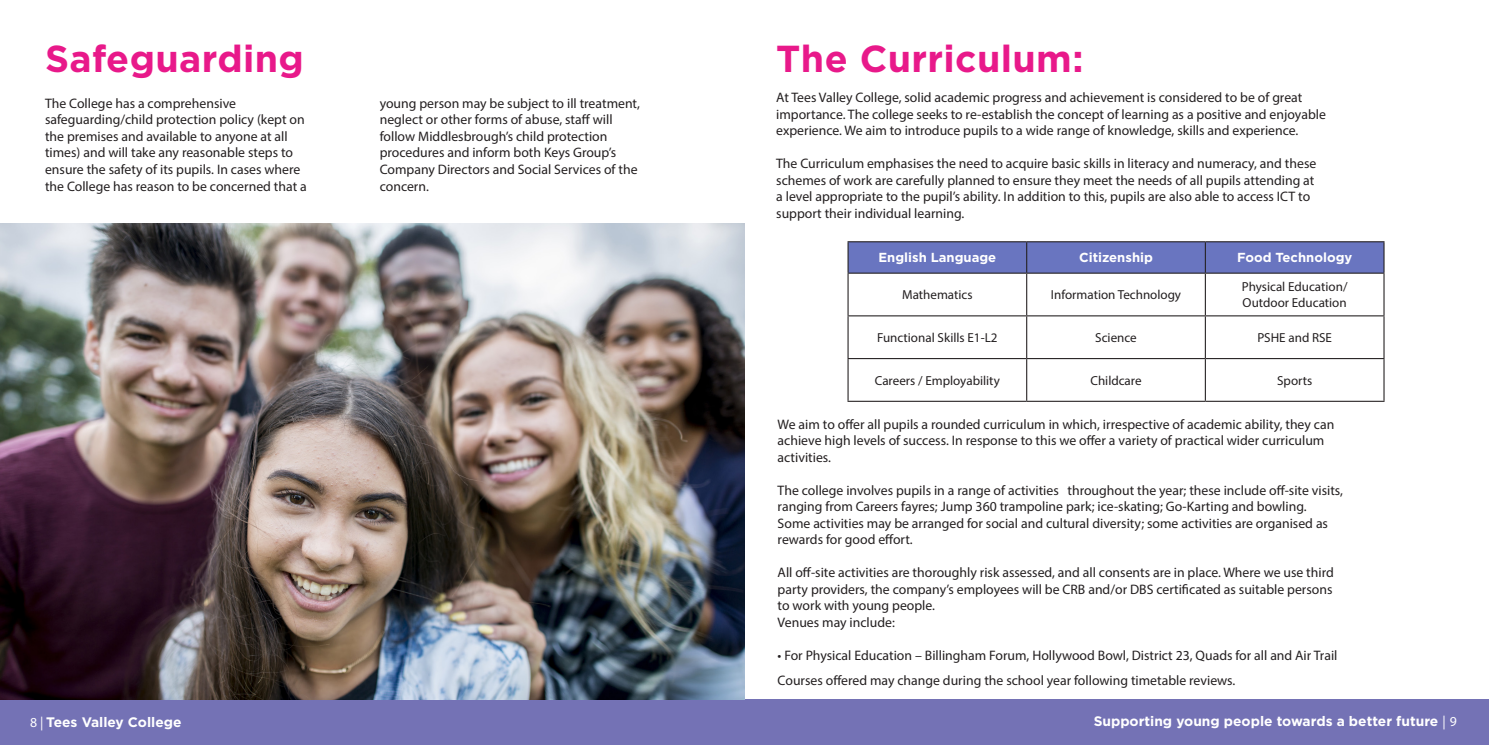
<style>
.page{position:relative;width:1489px;height:745px;background:#fff}
.page>*{position:absolute;margin:0;border:0;box-sizing:border-box;transform-origin:0 0}
.t1{font:700 37.5px "Gotham";letter-spacing:.01em;color:#e8198a}
.t2{font:13.75px/16.5px "Myriad Pro";color:#231f20}
.t3{font:700 13.75px "Gotham";color:#fff}
.t4{font:13px "Myriad Pro";color:#231f20}
.t5{font:700 13px "Gotham";color:#fff}
.s1{font-family:"Myriad Pro";font-weight:400}
</style>
<div class="page">
<div style="left:0;top:699px;width:1488px;height:45px;background:#7472b5"></div>
<img style="left:0;top:223px;width:744px;height:476px">
<div style="left:848px;top:242px;width:535px;height:30px;background:#6975c0"></div>
<hr style="left:847px;top:241px;width:179px;height:1px;background:#231f20">
<hr style="left:847px;top:242px;width:1px;height:30px;background:#231f20">
<hr style="left:1026px;top:241px;width:179px;height:1px;background:#231f20">
<hr style="left:1026px;top:242px;width:1px;height:30px;background:#231f20">
<hr style="left:1205px;top:241px;width:179px;height:1px;background:#231f20">
<hr style="left:1204px;top:242px;width:1px;height:30px;background:#231f20">
<hr style="left:1383px;top:242px;width:1px;height:30px;background:#231f20">
<hr style="left:847px;top:272px;width:179px;height:1px;background:#231f20">
<hr style="left:847px;top:273px;width:1px;height:42px;background:#231f20">
<hr style="left:1026px;top:272px;width:179px;height:1px;background:#231f20">
<hr style="left:1026px;top:273px;width:1px;height:42px;background:#231f20">
<hr style="left:1205px;top:272px;width:179px;height:1px;background:#231f20">
<hr style="left:1204px;top:273px;width:1px;height:42px;background:#231f20">
<hr style="left:1383px;top:273px;width:1px;height:42px;background:#231f20">
<hr style="left:847px;top:315px;width:179px;height:1px;background:#231f20">
<hr style="left:847px;top:316px;width:1px;height:42px;background:#231f20">
<hr style="left:1026px;top:315px;width:179px;height:1px;background:#231f20">
<hr style="left:1026px;top:316px;width:1px;height:42px;background:#231f20">
<hr style="left:1205px;top:315px;width:179px;height:1px;background:#231f20">
<hr style="left:1204px;top:316px;width:1px;height:42px;background:#231f20">
<hr style="left:1383px;top:316px;width:1px;height:42px;background:#231f20">
<hr style="left:847px;top:358px;width:179px;height:1px;background:#231f20">
<hr style="left:847px;top:359px;width:1px;height:41px;background:#231f20">
<hr style="left:1026px;top:358px;width:179px;height:1px;background:#231f20">
<hr style="left:1026px;top:359px;width:1px;height:41px;background:#231f20">
<hr style="left:1205px;top:358px;width:179px;height:1px;background:#231f20">
<hr style="left:1204px;top:359px;width:1px;height:41px;background:#231f20">
<hr style="left:1383px;top:359px;width:1px;height:41px;background:#231f20">
<hr style="left:847px;top:400px;width:179px;height:1px;background:#231f20">
<hr style="left:1026px;top:400px;width:179px;height:1px;background:#231f20">
<hr style="left:1205px;top:400px;width:179px;height:1px;background:#231f20">
<p class="t1" style="left:45px;top:37px;width:260px">Safeguarding</p>
<p class="t2" style="left:45px;top:95px;width:263px">The College has a comprehensive safeguarding/child protection policy (kept on the premises and available to anyone at all times) and will take any reasonable steps to ensure the safety of its pupils. In cases where the College has reason to be concerned that a</p>
<p class="t2" style="left:380px;top:95px;width:262px">young person may be subject to ill treatment, neglect or other forms of abuse, staff will follow Middlesbrough’s child protection procedures and inform both Keys Group’s Company Directors and Social Services of the concern.</p>
<p class="t1" style="left:776px;top:37px;width:309px">The Curriculum:</p>
<p class="t2" style="left:776px;top:89px;width:551px">At Tees Valley College, solid academic progress and achievement is considered to be of great importance. The college seeks to re-establish the concept of learning as a positive and enjoyable experience. We aim to introduce pupils to a wide range of knowledge, skills and experience.</p>
<p class="t2" style="left:776px;top:155px;width:541px">The Curriculum emphasises the need to acquire basic skills in literacy and numeracy, and these schemes of work are carefully planned to ensure they meet the needs of all pupils attending at a level appropriate to the pupil’s ability. In addition to this, pupils are also able to access ICT to support their individual learning.</p>
<p class="t5" style="left:878px;top:250px;width:119px">English Language</p>
<p class="t5" style="left:1079px;top:250px;width:75px">Citizenship</p>
<p class="t5" style="left:1236px;top:250px;width:117px">Food Technology</p>
<p class="t4" style="left:902px;top:287px;width:72px">Mathematics</p>
<p class="t4" style="left:1050px;top:287px;width:132px">Information Technology</p>
<p class="t4" style="left:1241px;top:279px;width:107px">Physical Education/</p>
<p class="t4" style="left:1242px;top:294px;width:106px">Outdoor Education</p>
<p class="t4" style="left:877px;top:329px;width:122px">Functional Skills E1-L2</p>
<p class="t4" style="left:1095px;top:329px;width:43px">Science</p>
<p class="t4" style="left:1257px;top:329px;width:76px">PSHE and RSE</p>
<p class="t4" style="left:874px;top:372px;width:126px">Careers / Employability</p>
<p class="t4" style="left:1090px;top:372px;width:53px">Childcare</p>
<p class="t4" style="left:1276px;top:372px;width:37px">Sports</p>
<p class="t2" style="left:777px;top:415px;width:558px">We aim to offer all pupils a rounded curriculum in which, irrespective of academic ability, they can achieve high levels of success. In response to this we offer a variety of practical wider curriculum activities.</p>
<p class="t2" style="left:777px;top:481px;width:567px">The college involves pupils in a range of activities throughout the year; these include off-site visits, ranging from Careers fayres; Jump 360 trampoline park; ice-skating; Go-Karting and bowling.</p>
<p class="t2" style="left:777px;top:514px;width:552px">Some activities may be arranged for social and cultural diversity; some activities are organised as rewards for good effort.</p>
<p class="t2" style="left:777px;top:564px;width:557px;text-align:justify">All off-site activities are thoroughly risk assessed, and all consents are in place. Where we use third party providers, the company’s employees will be CRB and/or DBS certificated as suitable persons to work with young people.</p>
<p class="t2" style="left:777px;top:613px;width:119px">Venues may include:</p>
<p class="t2" style="left:777px;top:646px;width:561px">• For Physical Education – Billingham Forum, Hollywood Bowl, District 23, Quads for all and Air Trail</p>
<p class="t2" style="left:777px;top:671px;width:459px">Courses offered may change during the school year following timetable reviews.</p>
<p class="t3" style="left:30px;top:713px;width:153px"><span class="s1">8 |</span> Tees Valley College</p>
<p class="t3" style="left:1093px;top:713px;width:365px">Supporting young people towards a better future <span class="s1">| 9</span></p>
</div>
